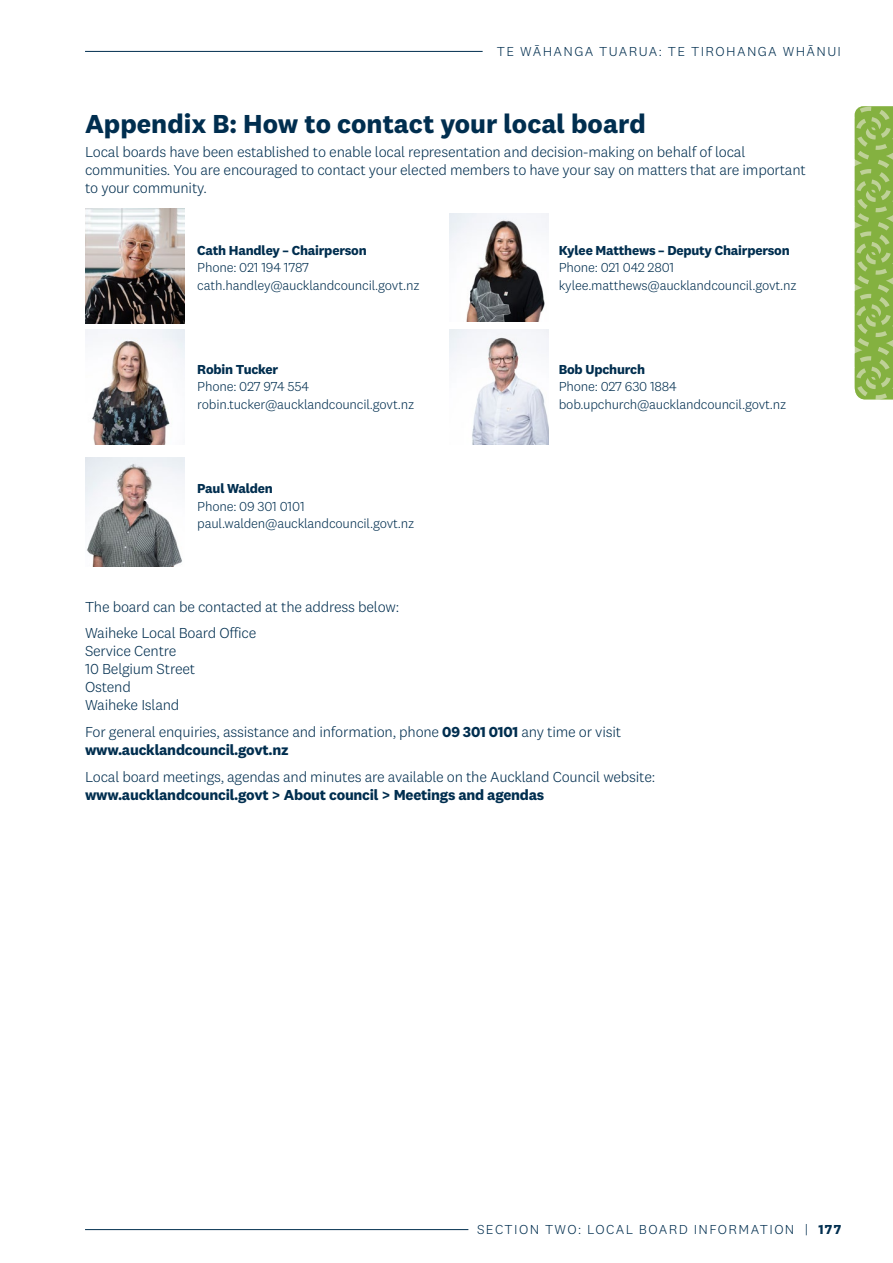
<style>
.page{position:relative;width:893px;height:1263px;background:#fff}
.page>*{position:absolute;margin:0;border:0;box-sizing:border-box;transform-origin:0 0}
.Content_-_H3_-_Body{font:700 27px "National 2";color:#002e4f}
.Content___P___Body_c{font:300 15px/18px "National 2";letter-spacing:-.015em;color:#002e4f}
.Content_-_G_-_Graph{font:300 13.5px "National 2";letter-spacing:-.015em;color:#002e4f}
.Content_-_G_Graph_de{font:700 13.5px "National 2";letter-spacing:-.015em;color:#002e4f}
.Content_-_G_-_Graph-2{font:300 13.5px "National 2";letter-spacing:.1em;color:#002e4f}
.s1{font-weight:700}
</style>
<div class="page">
<img style="left:85px;top:208px;width:100px;height:115px">
<img style="left:449px;top:213px;width:100px;height:109px">
<img style="left:85px;top:330px;width:100px;height:115px">
<img style="left:449px;top:330px;width:100px;height:115px">
<img style="left:85px;top:458px;width:100px;height:108px">
<svg style="left:855px;top:106px;width:38px;height:293px;background:#91b853"></svg>
<hr style="left:85px;top:1229px;width:383px;height:1px;background:#002e4f">
<hr style="left:85px;top:51px;width:398px;height:1px;background:#002e4f">
<p class="Content_-_G_-_Graph-2" style="left:497px;top:43px;width:346px">TE WĀHANGA TUARUA: TE TIROHANGA WHĀNUI</p>
<h3 class="Content_-_H3_-_Body" style="left:85px;top:107px;width:562px">Appendix B: How to contact your local board</h3>
<p class="Content___P___Body_c" style="left:85px;top:143px;width:722px">Local boards have been established to enable local representation and decision-making on behalf of local communities. You are encouraged to contact your elected members to have your say on matters that are important to your community.</p>
<p class="Content_-_G_Graph_de" style="left:197px;top:242px;width:171px">Cath Handley – Chairperson</p>
<p class="Content_-_G_-_Graph" style="left:197px;top:260px;width:113px">Phone: 021 194 1787</p>
<p class="Content_-_G_-_Graph" style="left:197px;top:278px;width:224px">cath.handley@aucklandcouncil.govt.nz</p>
<p class="Content_-_G_Graph_de" style="left:197px;top:361px;width:82px">Robin Tucker</p>
<p class="Content_-_G_-_Graph" style="left:197px;top:379px;width:113px">Phone: 027 974 554</p>
<p class="Content_-_G_-_Graph" style="left:197px;top:397px;width:218px">robin.tucker@aucklandcouncil.govt.nz</p>
<p class="Content_-_G_Graph_de" style="left:197px;top:480px;width:77px">Paul Walden</p>
<p class="Content_-_G_-_Graph" style="left:197px;top:498px;width:109px">Phone: 09 301 0101</p>
<p class="Content_-_G_-_Graph" style="left:197px;top:516px;width:219px">paul.walden@aucklandcouncil.govt.nz</p>
<p class="Content_-_G_Graph_de" style="left:559px;top:242px;width:233px">Kylee Matthews – Deputy Chairperson</p>
<p class="Content_-_G_-_Graph" style="left:559px;top:260px;width:117px">Phone: 021 042 2801</p>
<p class="Content_-_G_-_Graph" style="left:559px;top:278px;width:239px">kylee.matthews@aucklandcouncil.govt.nz</p>
<p class="Content_-_G_Graph_de" style="left:559px;top:361px;width:88px">Bob Upchurch</p>
<p class="Content_-_G_-_Graph" style="left:559px;top:379px;width:120px">Phone: 027 630 1884</p>
<p class="Content_-_G_-_Graph" style="left:559px;top:397px;width:229px">bob.upchurch@aucklandcouncil.govt.nz</p>
<p class="Content___P___Body_c" style="left:85px;top:598px;width:316px">The board can be contacted at the address below:</p>
<p class="Content___P___Body_c" style="left:85px;top:624px;width:173px">Waiheke Local Board Office<br>Service Centre<br>10 Belgium Street<br>Ostend<br>Waiheke Island</p>
<p class="Content___P___Body_c" style="left:85px;top:723px;width:538px">For general enquiries, assistance and information, phone <span class="s1">09 301 0101</span> any time or visit <span class="s1">www.aucklandcouncil.govt.nz</span></p>
<p class="Content___P___Body_c" style="left:85px;top:767px;width:572px">Local board meetings, agendas and minutes are available on the Auckland Council website: <span class="s1">www.aucklandcouncil.govt &gt; About council &gt; Meetings and agendas</span></p>
<p class="Content_-_G_-_Graph-2" style="left:477px;top:1221px;width:366px">SECTION TWO: LOCAL BOARD INFORMATION | <span class="s1">177</span></p>
</div>
